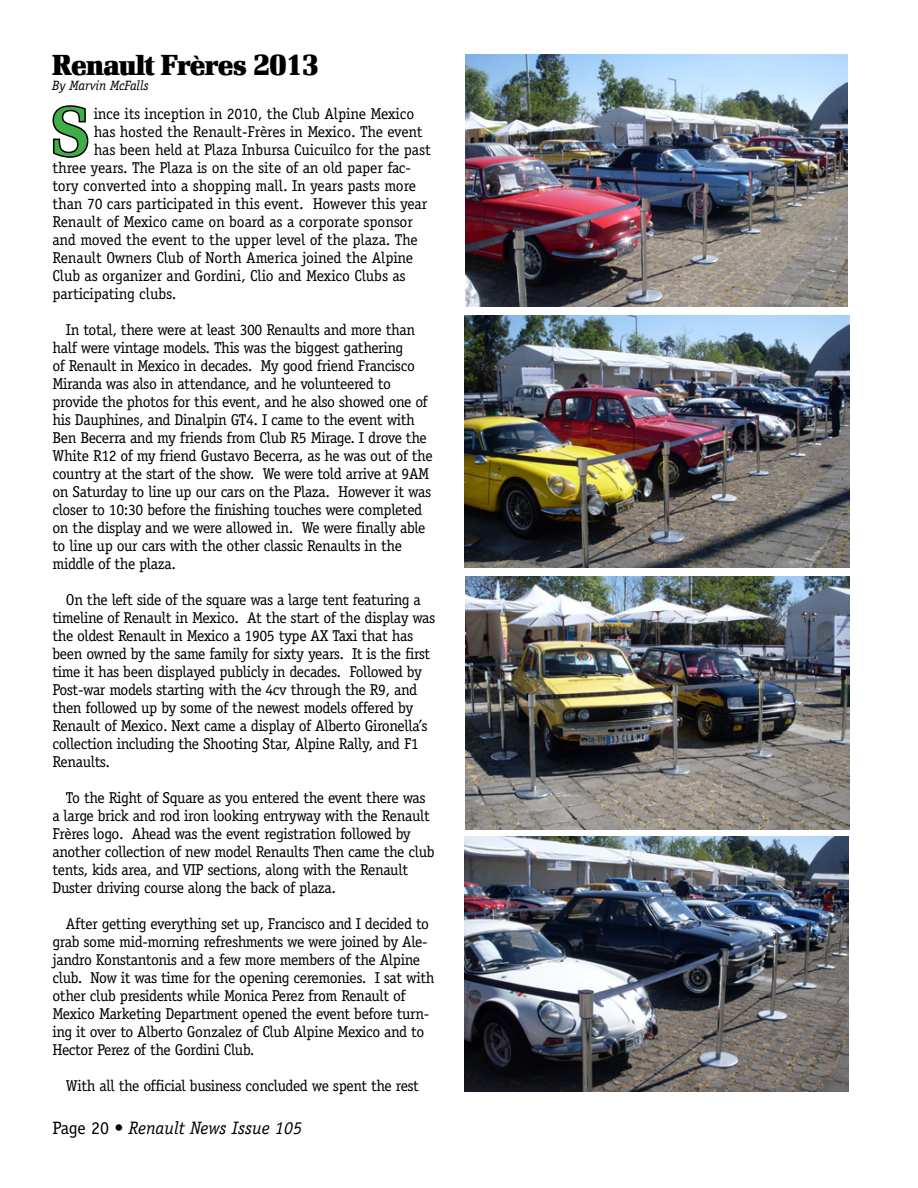
<style>
.page{position:relative;width:918px;height:1188px;background:#fff}
.page>*{position:absolute;margin:0;border:0;box-sizing:border-box;transform-origin:0 0}
.t1{font:65.1px "Renault Bulgarian Normal";color:#41ad49}
.t2{font:28.5px "Renault BQ Bold";letter-spacing:-.03em;color:#000}
.t3{font:italic 18px "Officina Serif";color:#000}
.t4{font:15.75px/18px "Officina Serif";letter-spacing:-.025em;color:#000}
.t5{font:italic 13.5px "Officina Serif";letter-spacing:-.01em;color:#000}
.s1{font-style:normal}
</style>
<div class="page">
<img style="left:465px;top:54px;width:383px;height:253px">
<img style="left:465px;top:315px;width:384px;height:253px">
<img style="left:465px;top:577px;width:384px;height:252px">
<img style="left:465px;top:836px;width:383px;height:256px">
<svg style="left:52px;top:105px;width:37px;height:53px"></svg>
<h2 class="t2" style="left:52px;top:48px;width:269px">Renault Frères 2013</h2>
<p class="t5" style="left:52px;top:78px;width:98px">By Marvin McFalls</p>
<h1 class="t1" style="left:52px;top:88px;width:38px">S</h1>
<p class="t4" style="left:94px;top:105px;width:322px">ince its inception in 2010, the Club Alpine Mexico</p>
<p class="t4" style="left:94px;top:123px;width:330px">has hosted the Renault-Frères in Mexico. The event</p>
<p class="t4" style="left:94px;top:141px;width:339px">has been held at Plaza Inbursa Cuicuilco for the past</p>
<p class="t4" style="left:52px;top:159px;width:360px">three years. The Plaza is on the site of an old paper fac-</p>
<p class="t4" style="left:52px;top:177px;width:365px">tory converted into a shopping mall. In years pasts more</p>
<p class="t4" style="left:52px;top:195px;width:376px">than 70 cars participated in this event. However this year</p>
<p class="t4" style="left:52px;top:213px;width:362px">Renault of Mexico came on board as a corporate sponsor</p>
<p class="t4" style="left:52px;top:231px;width:367px">and moved the event to the upper level of the plaza. The</p>
<p class="t4" style="left:52px;top:249px;width:362px">Renault Owners Club of North America joined the Alpine</p>
<p class="t4" style="left:52px;top:267px;width:355px">Club as organizer and Gordini, Clio and Mexico Clubs as</p>
<p class="t4" style="left:52px;top:285px;width:125px">participating clubs.</p>
<p class="t4" style="left:52px;top:321px;width:382px;text-indent:13px">In total, there were at least 300 Renaults and more than half were vintage models. This was the biggest gathering<br>of Renault in Mexico in decades. My good friend Francisco Miranda was also in attendance, and he volunteered to provide the photos for this event, and he also showed one of his Dauphines, and Dinalpin GT4. I came to the event with Ben Becerra and my friends from Club R5 Mirage. I drove the White R12 of my friend Gustavo Becerra, as he was out of the country at the start of the show. We were told arrive at 9AM on Saturday to line up our cars on the Plaza. However it was closer to 10:30 before the finishing touches were completed on the display and we were allowed in. We were finally able to line up our cars with the other classic Renaults in the middle of the plaza.</p>
<p class="t4" style="left:52px;top:591px;width:384px;text-indent:13px">On the left side of the square was a large tent featuring a timeline of Renault in Mexico. At the start of the display was the oldest Renault in Mexico a 1905 type AX Taxi that has been owned by the same family for sixty years. It is the first time it has been displayed publicly in decades. Followed by Post-war models starting with the 4cv through the R9, and then followed up by some of the newest models offered by Renault of Mexico. Next came a display of Alberto Gironella’s collection including the Shooting Star, Alpine Rally, and F1<br>Renaults.</p>
<p class="t4" style="left:52px;top:789px;width:384px;text-indent:13px">To the Right of Square as you entered the event there was a large brick and rod iron looking entryway with the Renault Frères logo. Ahead was the event registration followed by another collection of new model Renaults Then came the club tents, kids area, and VIP sections, along with the Renault Duster driving course along the back of plaza.</p>
<p class="t4" style="left:52px;top:915px;width:384px;text-indent:13px">After getting everything set up, Francisco and I decided to grab some mid-morning refreshments we were joined by Ale&shy;jandro Konstantonis and a few more members of the Alpine club. Now it was time for the opening ceremonies. I sat with other club presidents while Monica Perez from Renault of Mexico Marketing Department opened the event before turn&shy;ing it over to Alberto Gonzalez of Club Alpine Mexico and to Hector Perez of the Gordini Club.</p>
<p class="t4" style="left:66px;top:1077px;width:355px">With all the official business concluded we spent the rest</p>
<p class="t3" style="left:52px;top:1118px;width:251px"><span class="s1">Page 20 •</span> Renault News Issue 105</p>
</div>
